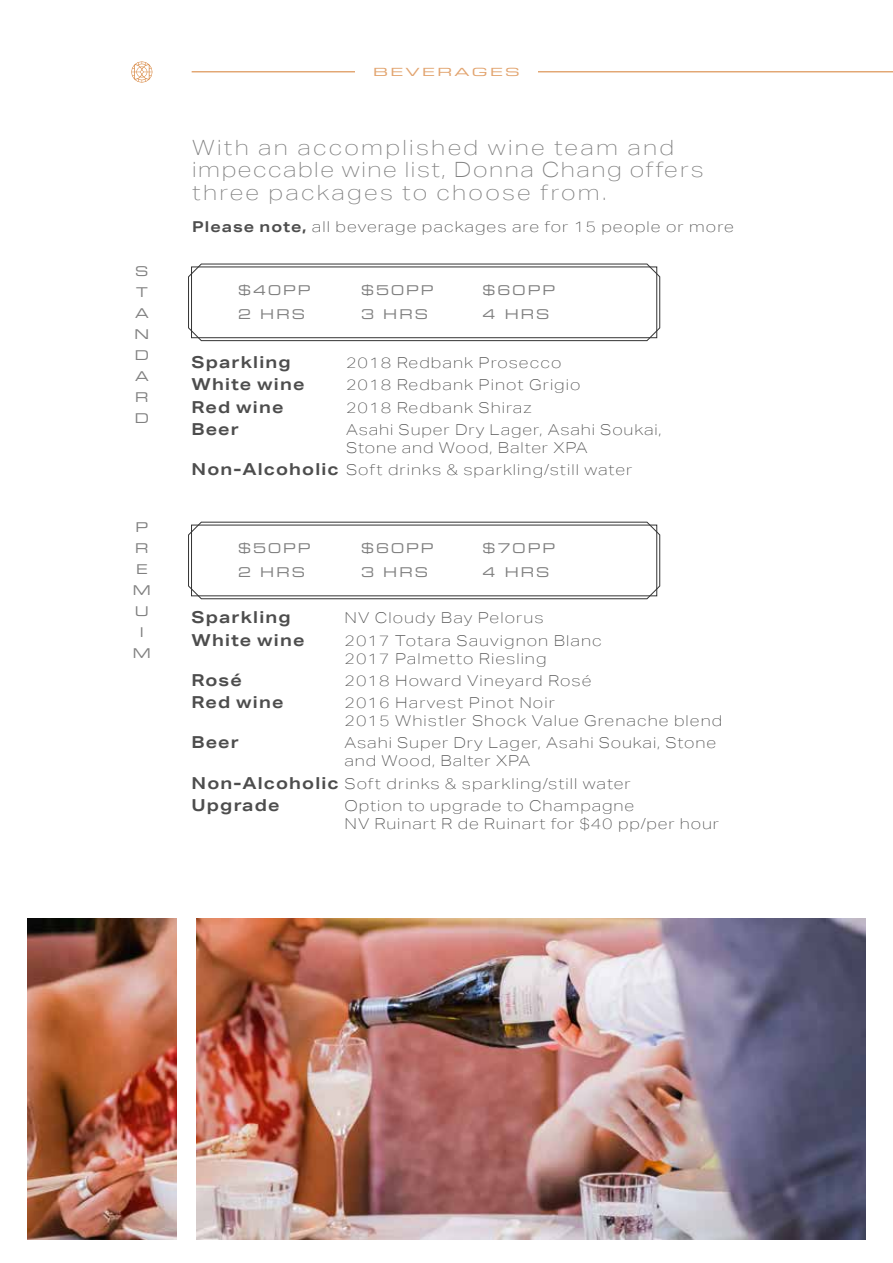
<style>
.page{position:relative;width:893px;height:1263px;background:#fff}
.page>*{position:absolute;margin:0;border:0;box-sizing:border-box;transform-origin:0 0}
.t1{font:100 21px/22.5px "Aktiv Grotesk Ex";letter-spacing:.11em;color:#808080}
.t2{font:700 16.5px "Aktiv Grotesk Ex";letter-spacing:.07em;color:#4d4d4d}
.t3{font:100 15px/18px "Aktiv Grotesk Ex";letter-spacing:.07em;color:#4d4d4d}
.t4{font:13.5px/21px "Eurostile LT Std Ex 2";letter-spacing:.15em;color:#808080;text-align:justify}
.t5{font:11.25px "Eurostile LT Std Ex 2";letter-spacing:.155em;color:#e2a46f;scale:1.32 1}
.s1{font-weight:700}
.s2{font-weight:700;font-size:16.5px}
</style>
<div class="page">
<hr style="left:192px;top:72px;width:701px;height:1px;background:#d57d32">
<svg style="left:131px;top:61px;width:21px;height:22px"></svg>
<div style="left:355px;top:67px;width:182px;height:9px;background:#fff"></div>
<img style="left:197px;top:918px;width:668px;height:321px">
<img style="left:28px;top:918px;width:148px;height:321px">
<svg style="left:188px;top:263px;width:472px;height:78px"></svg>
<svg style="left:188px;top:521px;width:472px;height:78px"></svg>
<p class="t4" style="left:135px;top:260px;width:16px">S T A N D A R D</p>
<p class="t4" style="left:133px;top:516px;width:19px;text-align:center">P<br>R<br>E<br>M<br>U<br>I<br>M</p>
<p class="t5" style="left:373px;top:64px;width:113px">BEVERAGES</p>
<h1 class="t1" style="left:192px;top:136px;width:513px">With an accomplished wine team and impeccable wine list, Donna Chang offers three packages to choose from.</h1>
<p class="t3" style="left:192px;top:218px;width:543px"><span class="s1">Please note,</span> all beverage packages are for 15 people or more</p>
<p class="t4" style="left:238px;top:279px;width:74px">$40PP</p>
<p class="t4" style="left:361px;top:279px;width:74px">$50PP</p>
<p class="t4" style="left:483px;top:279px;width:74px">$60PP</p>
<p class="t4" style="left:238px;top:303px;width:69px">2 HRS</p>
<p class="t4" style="left:361px;top:303px;width:69px">3 HRS</p>
<p class="t4" style="left:483px;top:303px;width:69px">4 HRS</p>
<p class="t2" style="left:192px;top:352px;width:101px">Sparkling</p>
<p class="t3" style="left:346px;top:354px;width:217px">2018 Redbank Prosecco</p>
<p class="t2" style="left:192px;top:374px;width:114px">White wine</p>
<p class="t3" style="left:346px;top:376px;width:236px">2018 Redbank Pinot Grigio</p>
<p class="t2" style="left:192px;top:397px;width:93px">Red wine</p>
<p class="t3" style="left:346px;top:398px;width:187px">2018 Redbank Shiraz</p>
<p class="t2" style="left:192px;top:419px;width:49px">Beer</p>
<p class="t3" style="left:346px;top:421px;width:317px">Asahi Super Dry Lager, Asahi Soukai,<br>Stone and Wood, Balter XPA</p>
<p class="t3" style="left:192px;top:461px;width:442px"><span class="s2">Non-Alcoholic</span> Soft drinks &amp; sparkling/still water</p>
<p class="t4" style="left:238px;top:537px;width:74px">$50PP</p>
<p class="t4" style="left:361px;top:537px;width:74px">$60PP</p>
<p class="t4" style="left:483px;top:537px;width:74px">$70PP</p>
<p class="t4" style="left:238px;top:561px;width:69px">2 HRS</p>
<p class="t4" style="left:361px;top:561px;width:69px">3 HRS</p>
<p class="t4" style="left:483px;top:561px;width:69px">4 HRS</p>
<p class="t2" style="left:192px;top:607px;width:101px">Sparkling</p>
<p class="t3" style="left:345px;top:609px;width:200px">NV Cloudy Bay Pelorus</p>
<p class="t2" style="left:192px;top:630px;width:114px">White wine</p>
<p class="t3" style="left:345px;top:631px;width:259px">2017 Totara Sauvignon Blanc<br>2017 Palmetto Riesling</p>
<p class="t2" style="left:192px;top:670px;width:52px">Rosé</p>
<p class="t3" style="left:345px;top:672px;width:248px">2018 Howard Vineyard Rosé</p>
<p class="t2" style="left:192px;top:692px;width:93px">Red wine</p>
<p class="t3" style="left:345px;top:694px;width:379px">2016 Harvest Pinot Noir<br>2015 Whistler Shock Value Grenache blend</p>
<p class="t2" style="left:192px;top:732px;width:49px">Beer</p>
<p class="t3" style="left:345px;top:734px;width:373px">Asahi Super Dry Lager, Asahi Soukai, Stone and Wood, Balter XPA</p>
<p class="t3" style="left:192px;top:774px;width:441px"><span class="s2">Non-Alcoholic</span> Soft drinks &amp; sparkling/still water</p>
<p class="t2" style="left:192px;top:795px;width:89px">Upgrade</p>
<p class="t3" style="left:345px;top:797px;width:376px">Option to upgrade to Champagne<br>NV Ruinart R de Ruinart for $40 pp/per hour</p>
</div>
